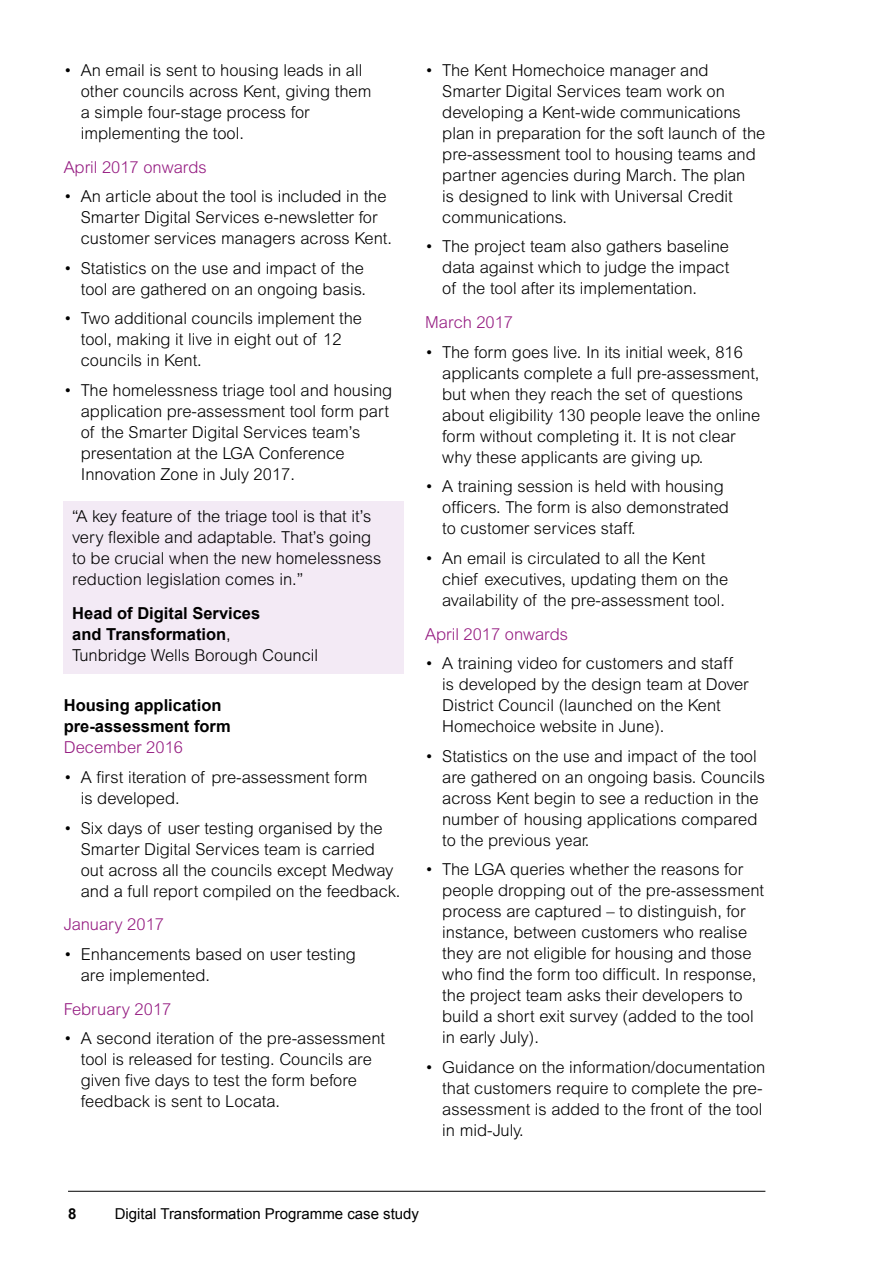
<style>
.page{position:relative;width:893px;height:1263px;background:#fff}
.page>*{position:absolute;margin:0;border:0;box-sizing:border-box;transform-origin:0 0}
.t1{font:300 16.5px/21px "Arial MT Std";color:#000}
.t2{font:300 16.5px "Arial MT Std";color:#951b81}
.t3{font:700 16.5px/21px "Arial";color:#000}
.t4{font:15px "Arial";color:#000}
.t5{font:700 15px "Arial";color:#000}
.s1{font-family:"Arial MT Std";font-weight:300}
</style>
<div class="page">
<hr style="left:68px;top:1191px;width:697px;height:1px;background:#000">
<div style="left:64px;top:501px;width:340px;height:97px;background:#f3eaf5"></div>
<div style="left:64px;top:598px;width:340px;height:76px;background:#f3eaf5"></div>
<p class="t1" style="left:81px;top:59px;width:292px;text-indent:-17px">• An email is sent to housing leads in all other councils across Kent, giving them a simple four-stage process for implementing the tool.</p>
<p class="t2" style="left:64px;top:157px;width:144px">April 2017 onwards</p>
<p class="t1" style="left:81px;top:186px;width:313px;text-indent:-17px">• An article about the tool is included in the<br>Smarter Digital Services e-newsletter for customer services managers across Kent.</p>
<p class="t1" style="left:64px;top:257px;width:304px;text-align:right">• Statistics on the use and impact of the tool are gathered on an ongoing basis.</p>
<p class="t1" style="left:81px;top:308px;width:283px;text-indent:-17px">• Two additional councils implement the tool, making it live in eight out of 12 councils in Kent.</p>
<p class="t1" style="left:81px;top:379px;width:313px;text-indent:-17px">• The homelessness triage tool and housing application pre-assessment tool form part of the Smarter Digital Services team’s presentation at the LGA Conference Innovation Zone in July 2017.</p>
<p class="t1" style="left:72px;top:506px;width:311px">“A key feature of the triage tool is that it’s very flexible and adaptable. That’s going to be crucial when the new homelessness reduction legislation comes in.”</p>
<p class="t3" style="left:72px;top:603px;width:189px">Head of Digital Services and Transformation<span class="s1">,</span></p>
<p class="t1" style="left:72px;top:644px;width:247px">Tunbridge Wells Borough Council</p>
<p class="t3" style="left:64px;top:696px;width:168px">Housing application pre-assessment form</p>
<p class="t2" style="left:64px;top:738px;width:121px">December 2016</p>
<p class="t1" style="left:81px;top:767px;width:288px;text-indent:-17px">• A first iteration of pre-assessment form is developed.</p>
<p class="t1" style="left:81px;top:817px;width:321px;text-indent:-17px">• Six days of user testing organised by the Smarter Digital Services team is carried out across all the councils except Medway and a full report compiled on the feedback.</p>
<p class="t2" style="left:64px;top:915px;width:102px">January 2017</p>
<p class="t1" style="left:81px;top:943px;width:277px;text-indent:-17px">• Enhancements based on user testing are implemented.</p>
<p class="t2" style="left:64px;top:999px;width:109px">February 2017</p>
<p class="t1" style="left:81px;top:1028px;width:306px;text-indent:-17px">• A second iteration of the pre-assessment tool is released for testing. Councils are given five days to test the form before feedback is sent to Locata.</p>
<p class="t1" style="left:442px;top:60px;width:325px;text-indent:-17px">• The Kent Homechoice manager and Smarter Digital Services team work on developing a Kent-wide communications plan in preparation for the soft launch of the pre-assessment tool to housing teams and partner agencies during March. The plan<br>is designed to link with Universal Credit communications.</p>
<p class="t1" style="left:442px;top:236px;width:288px;text-align:justify;text-indent:-17px">• The project team also gathers baseline data against which to judge the impact of the tool after its implementation.</p>
<p class="t2" style="left:425px;top:313px;width:89px">March 2017</p>
<p class="t1" style="left:442px;top:341px;width:320px;text-indent:-17px">• The form goes live. In its initial week, 816 applicants complete a full pre-assessment, but when they reach the set of questions about eligibility 130 people leave the online form without completing it. It is not clear why these applicants are giving up.</p>
<p class="t1" style="left:442px;top:476px;width:288px;text-indent:-17px">• A training session is held with housing officers. The form is also demonstrated to customer services staff.</p>
<p class="t1" style="left:442px;top:547px;width:288px;text-indent:-17px">• An email is circulated to all the Kent chief executives, updating them on the availability of the pre-assessment tool.</p>
<p class="t2" style="left:425px;top:624px;width:144px">April 2017 onwards</p>
<p class="t1" style="left:442px;top:653px;width:308px;text-indent:-17px">• A training video for customers and staff is developed by the design team at Dover District Council (launched on the Kent Homechoice website in June).</p>
<p class="t1" style="left:442px;top:745px;width:324px;text-indent:-17px">• Statistics on the use and impact of the tool are gathered on an ongoing basis. Councils across Kent begin to see a reduction in the number of housing applications compared to the previous year.</p>
<p class="t1" style="left:442px;top:859px;width:323px;text-indent:-17px">• The LGA queries whether the reasons for people dropping out of the pre-assessment process are captured – to distinguish, for instance, between customers who realise they are not eligible for housing and those who find the form too difficult. In response, the project team asks their developers to build a short exit survey (added to the tool in early July).</p>
<p class="t1" style="left:442px;top:1056px;width:325px;text-indent:-17px">• Guidance on the information/documentation that customers require to complete the pre&shy;assessment is added to the front of the tool in mid-July.</p>
<p class="t5" style="left:68px;top:1203px;width:10px">8</p>
<p class="t4" style="left:115px;top:1203px;width:306px">Digital Transformation Programme case study</p>
</div>
